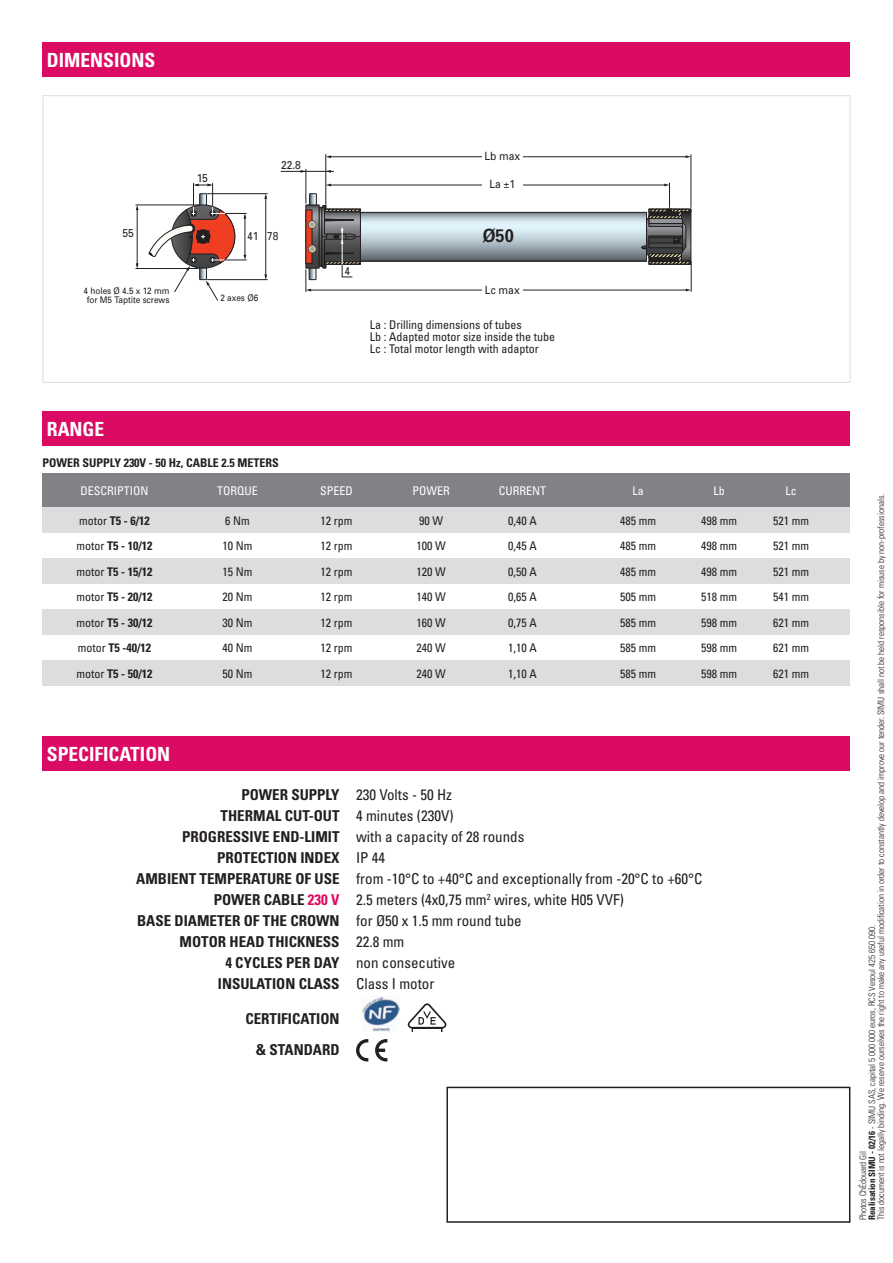
<style>
.page{position:relative;width:893px;height:1263px;background:#fff}
.page>*{position:absolute;margin:0;border:0;box-sizing:border-box;transform-origin:0 0}
.t1{font:700 condensed 19.5px "Univers";color:#fff}
.t2{font:700 18.15px "Univers";color:#231f20;scale:.9 1}
.t3{font:condensed 15px "Univers";color:#231f20}
.t4{font:700 condensed 15px/31.5px "Univers";color:#231f20}
.t5{font:condensed 12px/12px "Univers";color:#231f20}
.t6{font:700 condensed 12px "Univers";color:#231f20}
.t7{font:condensed 12px "Univers";color:#fff}
.t8{font:11.4px "Univers";color:#231f20;scale:.9 1}
.t9{font:9.15px/9.9px "Univers";color:#231f20;text-align:center;scale:.9 1}
.t10{font:300 condensed 9px/9px "Univers";color:#231f20}
.s1{font-weight:400}
.s2{font-weight:700}
.s3{font-weight:700;color:#db0a62}
</style>
<div class="page">
<div style="left:309px;top:193px;width:8px;height:20px;border:1px solid #231f20"></div>
<hr style="left:331px;top:157px;width:356px;height:1px;background:#231f20">
<svg style="left:686px;top:155px;width:5px;height:3px"></svg>
<hr style="left:306px;top:169px;width:1px;height:34px;background:#231f20">
<hr style="left:691px;top:155px;width:1px;height:52px;background:#231f20">
<hr style="left:310px;top:290px;width:377px;height:1px;background:#231f20">
<hr style="left:330px;top:185px;width:335px;height:1px;background:#231f20">
<svg style="left:361px;top:214px;width:280px;height:45px;background:#b2c1c9"></svg>
<div style="left:358px;top:212px;width:289px;height:49px;border:1px solid #231f20"></div>
<hr style="left:326px;top:154px;width:1px;height:50px;background:#231f20">
<hr style="left:281px;top:171px;width:53px;height:1px;background:#231f20">
<hr style="left:207px;top:193px;width:60px;height:1px;background:#231f20">
<hr style="left:207px;top:279px;width:60px;height:1px;background:#231f20">
<hr style="left:265px;top:196px;width:1px;height:81px;background:#231f20">
<svg style="left:148px;top:183px;width:98px;height:118px"></svg>
<svg style="left:641px;top:183px;width:51px;height:108px"></svg>
<svg style="left:305px;top:194px;width:56px;height:98px"></svg>
<hr style="left:342px;top:228px;width:1px;height:36px;background:#fff">
<div style="left:482px;top:285px;width:41px;height:11px;background:#fff"></div>
<div style="left:482px;top:150px;width:41px;height:11px;background:#fff"></div>
<div style="left:482px;top:179px;width:41px;height:11px;background:#fff"></div>
<hr style="left:136px;top:268px;width:62px;height:1px;background:#231f20">
<hr style="left:136px;top:205px;width:63px;height:1px;background:#231f20">
<hr style="left:137px;top:208px;width:1px;height:58px;background:#231f20">
<div style="left:43px;top:737px;width:807px;height:34px;background:#db0a62"></div>
<div style="left:43px;top:43px;width:807px;height:34px;background:#db0a62"></div>
<div style="left:43px;top:412px;width:807px;height:34px;background:#db0a62"></div>
<img style="left:361px;top:997px;width:38px;height:34px">
<svg style="left:408px;top:1003px;width:38px;height:28px"></svg>
<svg style="left:356px;top:1039px;width:12px;height:22px"></svg>
<svg style="left:375px;top:1039px;width:12px;height:22px"></svg>
<div style="left:43px;top:473px;width:807px;height:34px;background:#808285"></div>
<div style="left:43px;top:507px;width:807px;height:26px;background:#dcdddf"></div>
<div style="left:43px;top:609px;width:807px;height:26px;background:#dcdddf"></div>
<div style="left:43px;top:558px;width:807px;height:26px;background:#dcdddf"></div>
<div style="left:43px;top:660px;width:807px;height:26px;background:#dcdddf"></div>
<div style="left:446px;top:1087px;width:404px;height:136px;border:2px solid #231f20"></div>
<h1 class="t1" style="left:47px;top:48px;width:45px">DIMENSIONS</h1>
<p class="t8" style="left:197px;top:171px;width:14px">15</p>
<p class="t8" style="left:281px;top:158px;width:24px">22.8</p>
<p class="t8" style="left:484px;top:148px;width:41px">Lb max</p>
<p class="t8" style="left:489px;top:177px;width:30px">La ±1</p>
<p class="t8" style="left:247px;top:229px;width:14px">41</p>
<h2 class="t2" style="left:483px;top:224px;width:36px">Ø50</h2>
<p class="t8" style="left:345px;top:264px;width:8px">4</p>
<p class="t8" style="left:485px;top:282px;width:40px">Lc max</p>
<p class="t8" style="left:122px;top:226px;width:14px">55</p>
<p class="t8" style="left:267px;top:229px;width:14px">78</p>
<p class="t9" style="left:84px;top:285px;width:97px">4 holes Ø 4.5 x 12 mm for M5 Taptite screws</p>
<p class="t9" style="left:220px;top:292px;width:44px">2 axes Ø6</p>
<h1 class="t1" style="left:47px;top:417px;width:57px">RANGE</h1>
<p class="t6" style="left:43px;top:455px;width:238px">POWER SUPPLY 230V - 50 HZ, CABLE 2.5 METERS</p>
<p class="t5" style="left:370px;top:318px;width:187px">La : Drilling dimensions of tubes<br>Lb : Adapted motor size inside the tube<br>Lc : Total motor length with adaptor</p>
<p class="t7" style="left:81px;top:483px;width:70px">DESCRIPTION</p>
<p class="t7" style="left:217px;top:483px;width:42px">TORQUE</p>
<p class="t7" style="left:320px;top:483px;width:34px">SPEED</p>
<p class="t7" style="left:412px;top:483px;width:39px">POWER</p>
<p class="t7" style="left:499px;top:483px;width:49px">CURRENT</p>
<p class="t7" style="left:632px;top:483px;width:13px">La</p>
<p class="t7" style="left:713px;top:483px;width:13px">Lb</p>
<p class="t7" style="left:785px;top:483px;width:13px">Lc</p>
<p class="t6" style="left:79px;top:513px;width:72px"><span class="s1">motor</span> T5 - 6/12</p>
<p class="t5" style="left:225px;top:514px;width:26px">6 Nm</p>
<p class="t5" style="left:321px;top:514px;width:33px">12 rpm</p>
<p class="t5" style="left:419px;top:514px;width:25px">90 W</p>
<p class="t5" style="left:508px;top:514px;width:30px">0,40 A</p>
<p class="t5" style="left:620px;top:514px;width:37px">485 mm</p>
<p class="t5" style="left:701px;top:514px;width:37px">498 mm</p>
<p class="t5" style="left:773px;top:514px;width:37px">521 mm</p>
<p class="t6" style="left:77px;top:539px;width:77px"><span class="s1">motor</span> T5 - 10/12</p>
<p class="t5" style="left:223px;top:540px;width:31px">10 Nm</p>
<p class="t5" style="left:321px;top:540px;width:33px">12 rpm</p>
<p class="t5" style="left:416px;top:540px;width:31px">100 W</p>
<p class="t5" style="left:508px;top:540px;width:30px">0,45 A</p>
<p class="t5" style="left:620px;top:540px;width:37px">485 mm</p>
<p class="t5" style="left:701px;top:540px;width:37px">498 mm</p>
<p class="t5" style="left:773px;top:540px;width:37px">521 mm</p>
<p class="t6" style="left:77px;top:564px;width:77px"><span class="s1">motor</span> T5 - 15/12</p>
<p class="t5" style="left:223px;top:565px;width:31px">15 Nm</p>
<p class="t5" style="left:321px;top:565px;width:33px">12 rpm</p>
<p class="t5" style="left:416px;top:565px;width:31px">120 W</p>
<p class="t5" style="left:508px;top:565px;width:30px">0,50 A</p>
<p class="t5" style="left:620px;top:565px;width:37px">485 mm</p>
<p class="t5" style="left:701px;top:565px;width:37px">498 mm</p>
<p class="t5" style="left:773px;top:565px;width:37px">521 mm</p>
<p class="t6" style="left:77px;top:590px;width:77px"><span class="s1">motor</span> T5 - 20/12</p>
<p class="t5" style="left:223px;top:591px;width:31px">20 Nm</p>
<p class="t5" style="left:321px;top:591px;width:33px">12 rpm</p>
<p class="t5" style="left:416px;top:591px;width:31px">140 W</p>
<p class="t5" style="left:508px;top:591px;width:30px">0,65 A</p>
<p class="t5" style="left:620px;top:591px;width:37px">505 mm</p>
<p class="t5" style="left:701px;top:591px;width:37px">518 mm</p>
<p class="t5" style="left:773px;top:591px;width:37px">541 mm</p>
<p class="t6" style="left:77px;top:615px;width:77px"><span class="s1">motor</span> T5 - 30/12</p>
<p class="t5" style="left:223px;top:616px;width:31px">30 Nm</p>
<p class="t5" style="left:321px;top:616px;width:33px">12 rpm</p>
<p class="t5" style="left:416px;top:616px;width:31px">160 W</p>
<p class="t5" style="left:508px;top:616px;width:30px">0,75 A</p>
<p class="t5" style="left:620px;top:616px;width:37px">585 mm</p>
<p class="t5" style="left:701px;top:616px;width:37px">598 mm</p>
<p class="t5" style="left:773px;top:616px;width:37px">621 mm</p>
<p class="t6" style="left:78px;top:641px;width:75px"><span class="s1">motor</span> T5 -40/12</p>
<p class="t5" style="left:223px;top:642px;width:31px">40 Nm</p>
<p class="t5" style="left:321px;top:642px;width:33px">12 rpm</p>
<p class="t5" style="left:416px;top:642px;width:31px">240 W</p>
<p class="t5" style="left:508px;top:642px;width:30px">1,10 A</p>
<p class="t5" style="left:620px;top:642px;width:37px">585 mm</p>
<p class="t5" style="left:701px;top:642px;width:37px">598 mm</p>
<p class="t5" style="left:773px;top:642px;width:37px">621 mm</p>
<p class="t6" style="left:77px;top:666px;width:77px"><span class="s1">motor</span> T5 - 50/12</p>
<p class="t5" style="left:223px;top:667px;width:31px">50 Nm</p>
<p class="t5" style="left:321px;top:667px;width:33px">12 rpm</p>
<p class="t5" style="left:416px;top:667px;width:31px">240 W</p>
<p class="t5" style="left:508px;top:667px;width:30px">1,10 A</p>
<p class="t5" style="left:620px;top:667px;width:37px">585 mm</p>
<p class="t5" style="left:701px;top:667px;width:37px">598 mm</p>
<p class="t5" style="left:773px;top:667px;width:37px">621 mm</p>
<h1 class="t1" style="left:47px;top:742px;width:125px">SPECIFICATION</h1>
<p class="t3" style="left:241px;top:785px;width:212px"><span class="s2">POWER SUPPLY</span> 230 Volts - 50 Hz</p>
<p class="t4" style="left:221px;top:800px;width:234px">THERMAL CUT-OUT <span class="s1">4 minutes (230V)</span></p>
<p class="t3" style="left:182px;top:827px;width:344px"><span class="s2">PROGRESSIVE END-LIMIT</span> with a capacity of 28 rounds</p>
<p class="t4" style="left:217px;top:842px;width:170px">PROTECTION INDEX <span class="s1">IP 44</span></p>
<p class="t3" style="left:136px;top:869px;width:568px"><span class="s2">AMBIENT TEMPERATURE OF USE</span> from -10°C to +40°C and exceptionally from -20°C to +60°C</p>
<p class="t3" style="left:214px;top:890px;width:412px"><span class="s2">POWER CABLE</span> <span class="s3">230 V</span> 2.5 meters (4x0,75 mm<sup>2</sup> wires, white H05 VVF)</p>
<p class="t4" style="left:137px;top:905px;width:19px">BASE</p>
<p class="t4" style="left:175px;top:905px;width:98px">DIAMETER OF THE</p>
<p class="t4" style="left:290px;top:905px;width:28px">CROWN</p>
<p class="t3" style="left:356px;top:911px;width:167px">for Ø50 x 1.5 mm round tube</p>
<p class="t4" style="left:179px;top:926px;width:226px">MOTOR HEAD THICKNESS <span class="s1">22.8 mm</span></p>
<p class="t3" style="left:225px;top:953px;width:231px"><span class="s2">4 CYCLES PER DAY</span> non consecutive</p>
<p class="t4" style="left:218px;top:968px;width:218px">INSULATION CLASS <span class="s1">Class I motor</span></p>
<p class="t4" style="left:256px;top:1002px;width:85px;text-indent:-11px">CERTIFICATION &amp; STAN</p>
<p class="t4" style="left:304px;top:1034px;width:37px">DARD</p>
<p class="t10" style="left:858px;top:1220px;width:728px;rotate:-90deg">Photos ChÉdouard Gil<br><span class="s2">REALISATION SIMU - 02/16</span> - SIMU SAS, capital 5 000 000 euros, RCS Vesoul 425 650 090.<br>This document is not legally binding. We reserve ourselves the right to make any useful modification in order to constantly develop and improve our tender. SIMU shall not be held responsible for misuse by non-professionals.</p>
</div>
